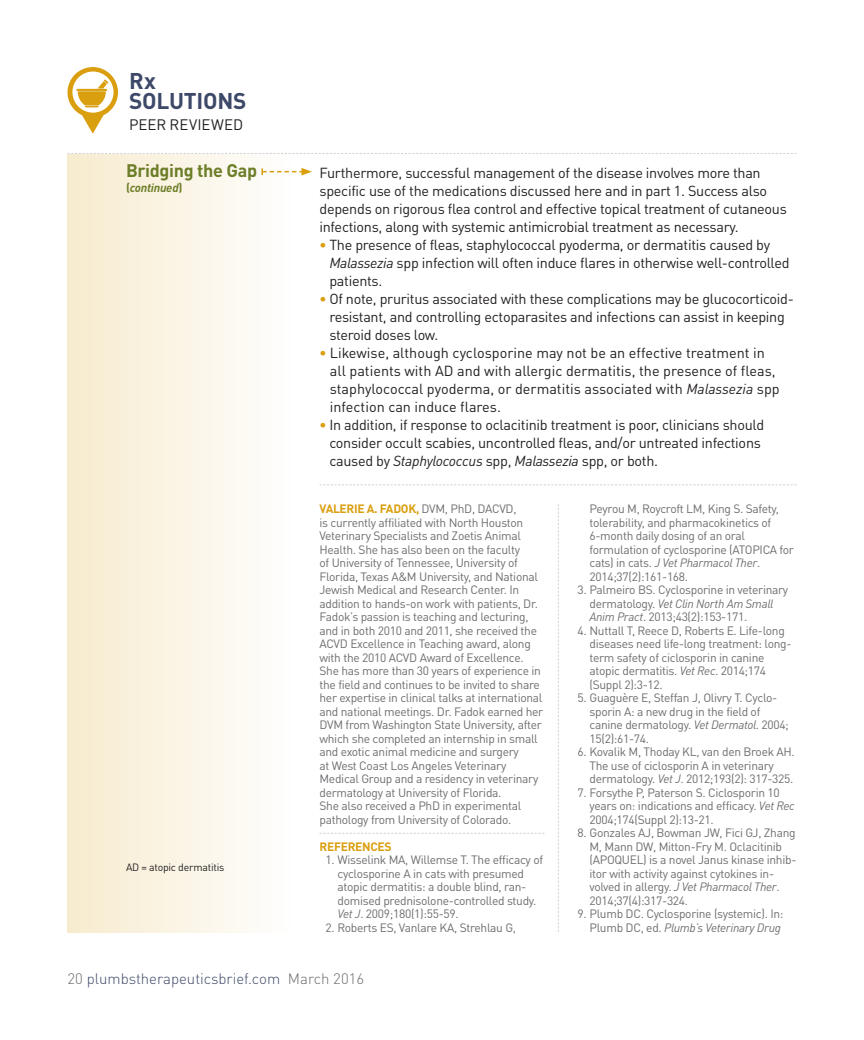
<style>
.page{position:relative;width:864px;height:1040px;background:#fff}
.page>*{position:absolute;margin:0;border:0;box-sizing:border-box;transform-origin:0 0}
.t1{font:700 22.5px "DINOT";letter-spacing:-.01em;color:#3d4968}
.WOC_Body{font:700 18px "DINOT";letter-spacing:-.02em;color:#6d7e28}
.t2{font:300 15px "DINOT";color:#3d4968}
.t3{font:15px "DINOT";color:#231f20}
.Rx_Body_copy{font:14.4px/18px "DINOT";letter-spacing:-.02em;color:#231f20}
.Rx_Body_copy-2{font:14.4px/18px "DINOT";color:#231f20}
.References_body_copy{font:12px/13.5px "DINOT";letter-spacing:-.025em;color:#6c6d70}
.Author_bio{font:12px/13.5px "DINOT";letter-spacing:-.025em;color:#6c6d70}
.WOC_Body-2{font:italic 700 12px "DINOT";letter-spacing:-.02em;color:#6d7e28}
.Author_bio-2{font:700 12px "DINOT";letter-spacing:-.025em;color:#da9f0f}
.Footnote{font:10.5px "DINOT";letter-spacing:-.02em;color:#231f20}
.s1{font-style:normal}
.s2{font-weight:700;color:#da9f0f}
.s3{font-style:italic}
.s4{color:#6c6d70}
</style>
<div class="page">
<div style="left:68px;top:154px;width:224px;height:778px;background:linear-gradient(to right,#f7ebce,#fefefe)"></div>
<svg style="left:68px;top:153px;width:728px;height:1px"></svg>
<svg style="left:68px;top:67px;width:50px;height:67px"></svg>
<svg style="left:320px;top:832px;width:224px;height:1px"></svg>
<svg style="left:320px;top:484px;width:476px;height:1px"></svg>
<svg style="left:261px;top:168px;width:51px;height:7px"></svg>
<svg style="left:558px;top:504px;width:1px;height:428px"></svg>
<p class="t1" style="left:129px;top:66px;width:28px">Rx</p>
<p class="t1" style="left:129px;top:86px;width:119px">SOLUTIONS</p>
<p class="t3" style="left:129px;top:115px;width:116px">PEER REVIEWED</p>
<p class="WOC_Body" style="left:126px;top:159px;width:133px">Bridging the Gap</p>
<p class="WOC_Body-2" style="left:126px;top:180px;width:58px"><span class="s1">(</span>continued<span class="s1">)</span></p>
<p class="Footnote" style="left:126px;top:860px;width:100px">AD = atopic dermatitis</p>
<p class="Rx_Body_copy" style="left:320px;top:163px;width:469px">Furthermore, successful management of the disease involves more than specific use of the medications discussed here and in part 1. Success also depends on rigorous flea control and effective topical treatment of cutaneous infections, along with systemic antimicrobial treatment as necessary.</p>
<p class="Rx_Body_copy" style="left:329px;top:235px;width:462px;text-indent:-10px"><span class="s2">•</span> The presence of fleas, staphylococcal pyoderma, or dermatitis caused by<br><span class="s3">Malassezia</span> spp infection will often induce flares in otherwise well-controlled patients.</p>
<p class="Rx_Body_copy" style="left:329px;top:289px;width:466px;text-indent:-10px"><span class="s2">•</span> Of note, pruritus associated with these complications may be glucocorticoid&shy;resistant, and controlling ectoparasites and infections can assist in keeping steroid doses low.</p>
<p class="Rx_Body_copy-2" style="left:330px;top:343px;width:451px;text-indent:-10px"><span class="s2">•</span> Likewise, although cyclosporine may not be an effective treatment in all patients with AD and with allergic dermatitis, the presence of fleas, staphylococcal pyoderma, or dermatitis associated with <span class="s3">Malassezia</span> spp infection can induce flares.</p>
<p class="Rx_Body_copy" style="left:329px;top:415px;width:436px;text-indent:-10px"><span class="s2">•</span> In addition, if response to oclacitinib treatment is poor, clinicians should consider occult scabies, uncontrolled fleas, and/or untreated infections caused by <span class="s3">Staphylococcus</span> spp, <span class="s3">Malassezia</span> spp, or both.</p>
<p class="Author_bio" style="left:320px;top:502px;width:225px"><span class="s2">VALERIE A. FADOK,</span> DVM, PhD, DACVD,<br>is currently affiliated with North Houston Veterinary Specialists and Zoetis Animal Health. She has also been on the faculty<br>of University of Tennessee, University of Florida, Texas A&amp;M University, and National Jewish Medical and Research Center. In addition to hands-on work with patients, Dr.<br>Fadok’s passion is teaching and lecturing, and in both 2010 and 2011, she received the ACVD Excellence in Teaching award, along with the 2010 ACVD Award of Excellence.<br>She has more than 30 years of experience in the field and continues to be invited to share her expertise in clinical talks at international and national meetings. Dr. Fadok earned her DVM from Washington State University, after which she completed an internship in small and exotic animal medicine and surgery<br>at West Coast Los Angeles Veterinary Medical Group and a residency in veterinary dermatology at University of Florida.<br>She also received a PhD in experimental pathology from University of Colorado.</p>
<p class="Author_bio-2" style="left:320px;top:838px;width:74px">REFERENCES</p>
<p class="References_body_copy" style="left:338px;top:853px;width:207px;text-indent:-12px">1. Wisselink MA, Willemse T. The efficacy of cyclosporine A in cats with presumed atopic dermatitis: a double blind, ran&shy;domised prednisolone-controlled study.<br><span class="s3">Vet J</span>. 2009;180(1):55-59.</p>
<p class="References_body_copy" style="left:326px;top:920px;width:192px">2. Roberts ES, Vanlare KA, Strehlau G,</p>
<p class="References_body_copy" style="left:590px;top:502px;width:206px">Peyrou M, Roycroft LM, King S. Safety, tolerability, and pharmacokinetics of 6-month daily dosing of an oral formulation of cyclosporine (ATOPICA for cats) in cats. <span class="s3">J Vet Pharmacol Ther</span>.<br>2014;37(2):161-168.</p>
<p class="References_body_copy" style="left:590px;top:583px;width:200px;text-indent:-12px">3. Palmeiro BS. Cyclosporine in veterinary dermatology. <span class="s3">Vet Clin North Am Small<br>Anim Pract</span>. 2013;43(2):153-171.</p>
<p class="References_body_copy" style="left:590px;top:623px;width:204px;text-indent:-12px">4. Nuttall T, Reece D, Roberts E. Life-long diseases need life-long treatment: long&shy;term safety of ciclosporin in canine atopic dermatitis. <span class="s3">Vet Rec</span>. 2014;174 (Suppl 2):3-12.</p>
<p class="References_body_copy" style="left:590px;top:691px;width:201px;text-indent:-12px">5. Guaguère E, Steffan J, Olivry T. Cyclo&shy;sporin A: a new drug in the field of canine dermatology. <span class="s3">Vet Dermatol</span>. 2004;<br>15(2):61-74.</p>
<p class="References_body_copy" style="left:590px;top:745px;width:207px;text-indent:-12px">6. Kovalik M, Thoday KL, van den Broek AH.<br>The use of ciclosporin A in veterinary dermatology. <span class="s3">Vet J</span>. 2012;193(2): 317-325.</p>
<p class="References_body_copy" style="left:590px;top:785px;width:207px;text-indent:-12px">7. Forsythe P, Paterson S. Ciclosporin 10 years on: indications and efficacy. <span class="s3">Vet Rec<br></span>2004;174(Suppl 2):13-21.</p>
<p class="References_body_copy" style="left:590px;top:826px;width:208px;text-indent:-12px">8. Gonzales AJ, Bowman JW, Fici GJ, Zhang M, Mann DW, Mitton-Fry M. Oclacitinib (APOQUEL) is a novel Janus kinase inhib&shy;itor with activity against cytokines in&shy;volved in allergy. <span class="s3">J Vet Pharmacol Ther</span>.<br>2014;37(4):317-324.</p>
<p class="References_body_copy" style="left:578px;top:907px;width:208px;text-align:right">9. Plumb DC. Cyclosporine (systemic). In:<br>Plumb DC, ed. <span class="s3">Plumb’s Veterinary Drug</span></p>
<p class="t2" style="left:68px;top:969px;width:298px"><span class="s4">20</span> plumbstherapeuticsbrief.com <span class="s4">March 2016</span></p>
</div>
